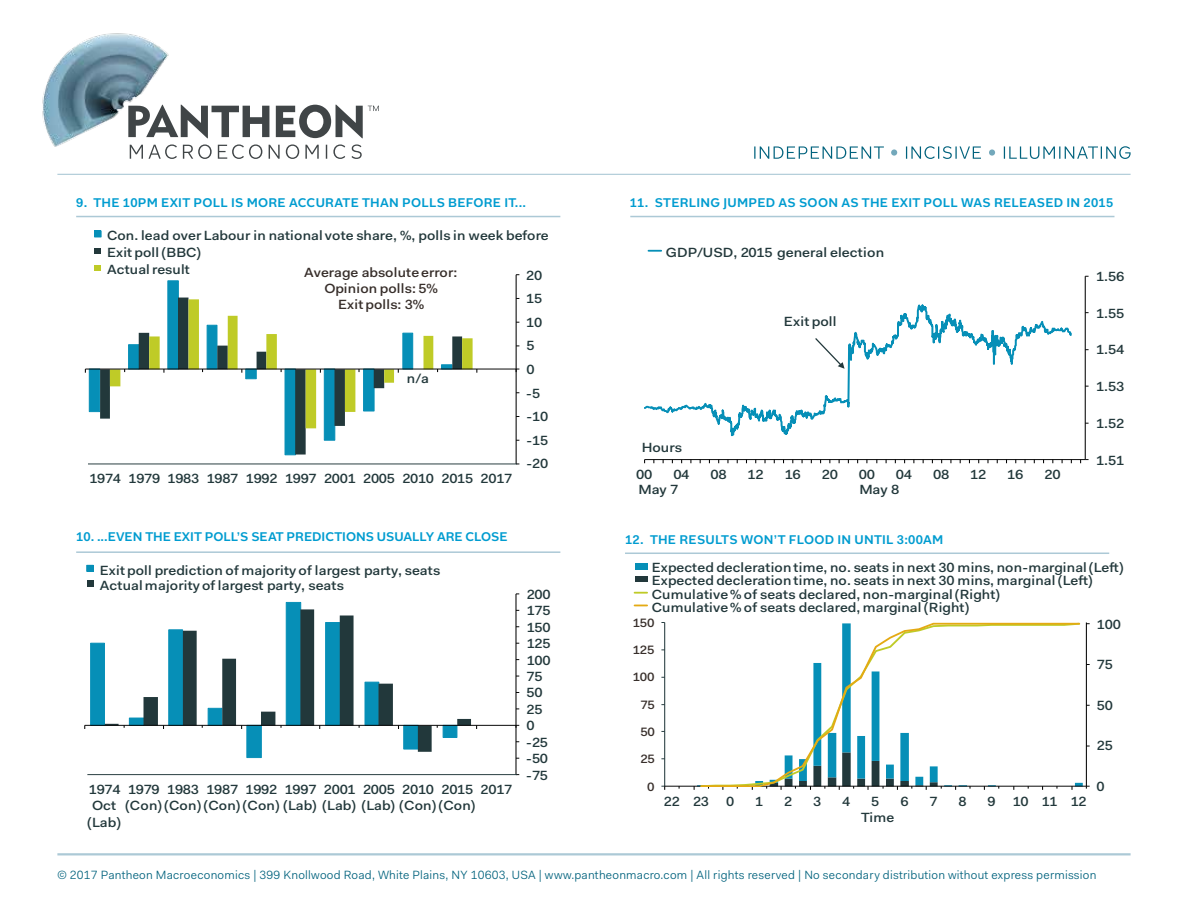
<style>
.page{position:relative;width:1188px;height:918px;background:#fff}
.page>*{position:absolute;margin:0;border:0;box-sizing:border-box;transform-origin:0 0}
.t1{font:500 13.35px/15.8px "Fakt Pro";color:#22383b;scale:1.08 1}
.t2{font:500 13.35px/13.2px "Fakt Pro";color:#22383b;scale:1.07 1}
.t3{font:500 13.35px "Fakt Pro";color:#22383b;scale:1.09 1}
.t4{font:500 13.35px/16px "Fakt Pro";letter-spacing:.015em;color:#372e2a;text-align:center;scale:1.08 1}
.t5{font:500 13.35px "Fakt Pro";letter-spacing:-.025em;color:#22383b;scale:1.08 1}
.t6{font:600 12.75px "Fakt Pro";letter-spacing:.02em;color:#009cd0}
.t7{font:600 12.75px "Fakt Pro";color:#009cd0}
.t8{font:500 12.15px "Fakt Pro";letter-spacing:-.02em;color:#382f2b;scale:1.07 1}
.t9{font:12px "Fakt Pro Blond";letter-spacing:.02em;color:#00627d}
</style>
<div class="page">
<hr style="left:57px;top:174px;width:1074px;height:1px;background:#acc9d6">
<hr style="left:57px;top:853px;width:1074px;height:2px;background:#acc9d6">
<svg style="left:1004px;top:146px;width:127px;height:13px"></svg>
<div style="left:989px;top:149px;width:6px;height:7px;background:#73a8bb;border-radius:50%"></div>
<svg style="left:906px;top:146px;width:75px;height:13px"></svg>
<div style="left:891px;top:149px;width:6px;height:7px;background:#73a8bb;border-radius:50%"></div>
<svg style="left:754px;top:146px;width:130px;height:13px"></svg>
<div style="left:57px;top:532px;width:515px;height:338px;background:#fff"></div>
<div style="left:616px;top:532px;width:515px;height:338px;background:#fff"></div>
<img style="left:42px;top:33px;width:166px;height:116px">
<svg style="left:130px;top:144px;width:232px;height:15px"></svg>
<svg style="left:128px;top:105px;width:251px;height:33px"></svg>
<svg style="left:89px;top:280px;width:100px;height:133px"></svg>
<svg style="left:100px;top:298px;width:236px;height:157px"></svg>
<svg style="left:110px;top:299px;width:363px;height:129px"></svg>
<hr style="left:516px;top:275px;width:1px;height:189px;background:#000">
<hr style="left:85px;top:369px;width:431px;height:1px;background:#000">
<div style="left:94px;top:231px;width:7px;height:6px;border:1px solid #068fb7"></div>
<div style="left:94px;top:248px;width:7px;height:6px;background:#22383b"></div>
<div style="left:94px;top:265px;width:7px;height:6px;background:#bfcb27"></div>
<hr style="left:88px;top:464px;width:429px;height:1px;background:#22383b">
<svg style="left:90px;top:602px;width:212px;height:156px"></svg>
<svg style="left:105px;top:609px;width:366px;height:143px"></svg>
<hr style="left:516px;top:594px;width:1px;height:181px;background:#000">
<hr style="left:85px;top:725px;width:431px;height:1px;background:#000">
<svg style="left:88px;top:567px;width:4px;height:3px"></svg>
<div style="left:86px;top:565px;width:8px;height:7px;border:1px solid #068fb7"></div>
<div style="left:87px;top:581px;width:7px;height:6px;background:#22383b"></div>
<hr style="left:87px;top:774px;width:430px;height:1px;background:#22383b">
<hr style="left:76px;top:216px;width:484px;height:1px;background:#acc9d6">
<hr style="left:76px;top:551px;width:484px;height:2px;background:#acc9d6">
<hr style="left:630px;top:216px;width:484px;height:1px;background:#acc9d6">
<hr style="left:625px;top:553px;width:484px;height:1px;background:#acc9d6">
<hr style="left:1085px;top:276px;width:1px;height:184px;background:#000">
<hr style="left:645px;top:459px;width:440px;height:1px;background:#000">
<svg style="left:1080px;top:459px;width:9px;height:4px"></svg>
<svg style="left:644px;top:304px;width:429px;height:156px"></svg>
<svg style="left:649px;top:250px;width:12px;height:2px"></svg>
<svg style="left:815px;top:338px;width:30px;height:31px"></svg>
<hr style="left:664px;top:623px;width:1px;height:163px;background:#22383b">
<hr style="left:1086px;top:623px;width:1px;height:163px;background:#000">
<hr style="left:665px;top:786px;width:421px;height:1px;background:#000">
<svg style="left:766px;top:786px;width:176px;height:4px"></svg>
<svg style="left:699px;top:622px;width:382px;height:164px"></svg>
<div style="left:635px;top:563px;width:12px;height:6px;background:#068fb7"></div>
<div style="left:635px;top:577px;width:12px;height:5px;background:#22383b"></div>
<svg style="left:635px;top:592px;width:12px;height:2px"></svg>
<svg style="left:635px;top:605px;width:12px;height:1px"></svg>
<p class="t6" style="left:76px;top:194px;width:452px">9. THE 10PM EXIT POLL IS MORE ACCURATE THAN POLLS BEFORE IT...</p>
<p class="t1" style="left:107px;top:227px;width:411px;line-height:17.1px">Con. lead over Labour in national vote share, %, polls in week before<br>Exit poll (BBC)<br>Actual result</p>
<p class="t4" style="left:304px;top:264px;width:143px">Average absolute error:<br>Opinion polls: 5%<br>Exit polls: 3%</p>
<p class="t1" style="left:526px;top:267px;width:16px">20</p>
<p class="t1" style="left:526px;top:291px;width:16px">15</p>
<p class="t1" style="left:526px;top:314px;width:16px">10</p>
<p class="t1" style="left:407px;top:370px;width:22px">n/a</p>
<p class="t5" style="left:89px;top:470px;width:393px">1974 1979 1983 1987 1992 1997 2001 2005 2010 2015 2017</p>
<p class="t1" style="left:527px;top:338px;width:9px">5</p>
<p class="t1" style="left:527px;top:362px;width:9px">0</p>
<p class="t1" style="left:526px;top:385px;width:15px">-5</p>
<p class="t1" style="left:526px;top:409px;width:22px">-10</p>
<p class="t1" style="left:526px;top:432px;width:22px">-15</p>
<p class="t1" style="left:526px;top:456px;width:22px">-20</p>
<p class="t7" style="left:76px;top:528px;width:433px">10. ...EVEN THE EXIT POLL’S SEAT PREDICTIONS USUALLY ARE CLOSE</p>
<p class="t1" style="left:100px;top:562px;width:317px;line-height:15.1px">Exit poll prediction of majority of largest party, seats<br>Actual majority of largest party, seats</p>
<p class="t1" style="left:88px;top:782px;width:32px;text-align:center">1974<br>Oct (Lab)</p>
<p class="t1" style="left:125px;top:782px;width:179px">1979<br>(Con) (Con) (Con) (Con) (Lab)</p>
<p class="t1" style="left:167px;top:782px;width:31px">1983</p>
<p class="t1" style="left:206px;top:782px;width:31px">1987</p>
<p class="t1" style="left:246px;top:782px;width:31px">1992</p>
<p class="t1" style="left:285px;top:782px;width:31px">1997</p>
<p class="t1" style="left:323px;top:782px;width:32px">2001 (Lab)</p>
<p class="t1" style="left:362px;top:782px;width:107px">2005<br>(Lab) (Con) (Con)</p>
<p class="t1" style="left:402px;top:782px;width:31px">2010</p>
<p class="t1" style="left:441px;top:782px;width:31px">2015</p>
<p class="t1" style="left:481px;top:782px;width:31px">2017</p>
<p class="t1" style="left:527px;top:586px;width:24px">200</p>
<p class="t1" style="left:527px;top:603px;width:24px">175</p>
<p class="t1" style="left:527px;top:619px;width:24px">150</p>
<p class="t1" style="left:527px;top:636px;width:24px">125</p>
<p class="t1" style="left:527px;top:652px;width:24px">100</p>
<p class="t1" style="left:527px;top:668px;width:16px">75</p>
<p class="t1" style="left:527px;top:685px;width:16px">50</p>
<p class="t1" style="left:527px;top:701px;width:16px">25</p>
<p class="t1" style="left:526px;top:718px;width:9px">0</p>
<p class="t1" style="left:526px;top:734px;width:22px">-25</p>
<p class="t1" style="left:526px;top:751px;width:22px">-50</p>
<p class="t1" style="left:526px;top:767px;width:22px">-75</p>
<p class="t6" style="left:630px;top:194px;width:485px">11. STERLING JUMPED AS SOON AS THE EXIT POLL WAS RELEASED IN 2015</p>
<p class="t3" style="left:666px;top:243px;width:202px">GDP/USD, 2015 general election</p>
<p class="t3" style="left:642px;top:438px;width:39px">Hours</p>
<p class="t3" style="left:784px;top:313px;width:50px">Exit poll</p>
<p class="t3" style="left:636px;top:466px;width:16px">00</p>
<p class="t3" style="left:673px;top:466px;width:16px">04</p>
<p class="t3" style="left:710px;top:466px;width:16px">08</p>
<p class="t3" style="left:748px;top:466px;width:16px">12</p>
<p class="t3" style="left:785px;top:466px;width:16px">16</p>
<p class="t3" style="left:822px;top:466px;width:16px">20</p>
<p class="t3" style="left:859px;top:466px;width:16px">00</p>
<p class="t3" style="left:896px;top:466px;width:16px">04</p>
<p class="t3" style="left:933px;top:466px;width:16px">08</p>
<p class="t3" style="left:970px;top:466px;width:16px">12</p>
<p class="t3" style="left:1007px;top:466px;width:16px">16</p>
<p class="t3" style="left:1044px;top:466px;width:16px">20</p>
<p class="t3" style="left:638px;top:481px;width:38px">May 7</p>
<p class="t3" style="left:859px;top:481px;width:38px">May 8</p>
<p class="t6" style="left:625px;top:531px;width:320px">12. THE RESULTS WON’T FLOOD IN UNTIL 3:00AM</p>
<p class="t3" style="left:1096px;top:267px;width:27px">1.56</p>
<p class="t3" style="left:1096px;top:304px;width:27px">1.55</p>
<p class="t3" style="left:1096px;top:341px;width:27px">1.54</p>
<p class="t3" style="left:1096px;top:378px;width:27px">1.53</p>
<p class="t3" style="left:1096px;top:414px;width:27px">1.52</p>
<p class="t3" style="left:1096px;top:451px;width:27px">1.51</p>
<p class="t2" style="left:652px;top:561px;width:442px">Expected decleration time, no. seats in next 30 mins, non-marginal (Left)<br>Expected decleration time, no. seats in next 30 mins, marginal (Left)<br>Cumulative % of seats declared, non-marginal (Right)<br>Cumulative % of seats declared, marginal (Right)</p>
<p class="t8" style="left:633px;top:614px;width:22px">150</p>
<p class="t8" style="left:633px;top:642px;width:22px">125</p>
<p class="t8" style="left:633px;top:669px;width:22px">100</p>
<p class="t8" style="left:640px;top:696px;width:15px">75</p>
<p class="t8" style="left:640px;top:724px;width:15px">50</p>
<p class="t8" style="left:640px;top:751px;width:15px">25</p>
<p class="t8" style="left:647px;top:778px;width:8px">0</p>
<p class="t2" style="left:664px;top:795px;width:44px">22 23</p>
<p class="t2" style="left:726px;top:795px;width:9px">0</p>
<p class="t2" style="left:755px;top:795px;width:9px">1</p>
<p class="t2" style="left:784px;top:795px;width:9px">2</p>
<p class="t2" style="left:813px;top:795px;width:9px">3</p>
<p class="t2" style="left:842px;top:795px;width:9px">4</p>
<p class="t2" style="left:871px;top:795px;width:9px">5</p>
<p class="t2" style="left:900px;top:795px;width:9px">6</p>
<p class="t2" style="left:929px;top:795px;width:9px">7</p>
<p class="t2" style="left:958px;top:795px;width:9px">8</p>
<p class="t2" style="left:988px;top:795px;width:9px">9</p>
<p class="t2" style="left:1013px;top:795px;width:71px">10 11 12</p>
<p class="t2" style="left:861px;top:811px;width:33px">Time</p>
<p class="t2" style="left:1097px;top:618px;width:24px">100</p>
<p class="t2" style="left:1097px;top:658px;width:16px">75</p>
<p class="t2" style="left:1097px;top:699px;width:16px">50</p>
<p class="t2" style="left:1097px;top:739px;width:16px">25</p>
<p class="t2" style="left:1097px;top:780px;width:9px">0</p>
<p class="t9" style="left:57px;top:866px;width:1041px">© 2017 Pantheon Macroeconomics | 399 Knollwood Road, White Plains, NY 10603, USA | www.pantheonmacro.com | All rights reserved | No secondary distribution without express permission</p>
</div>
